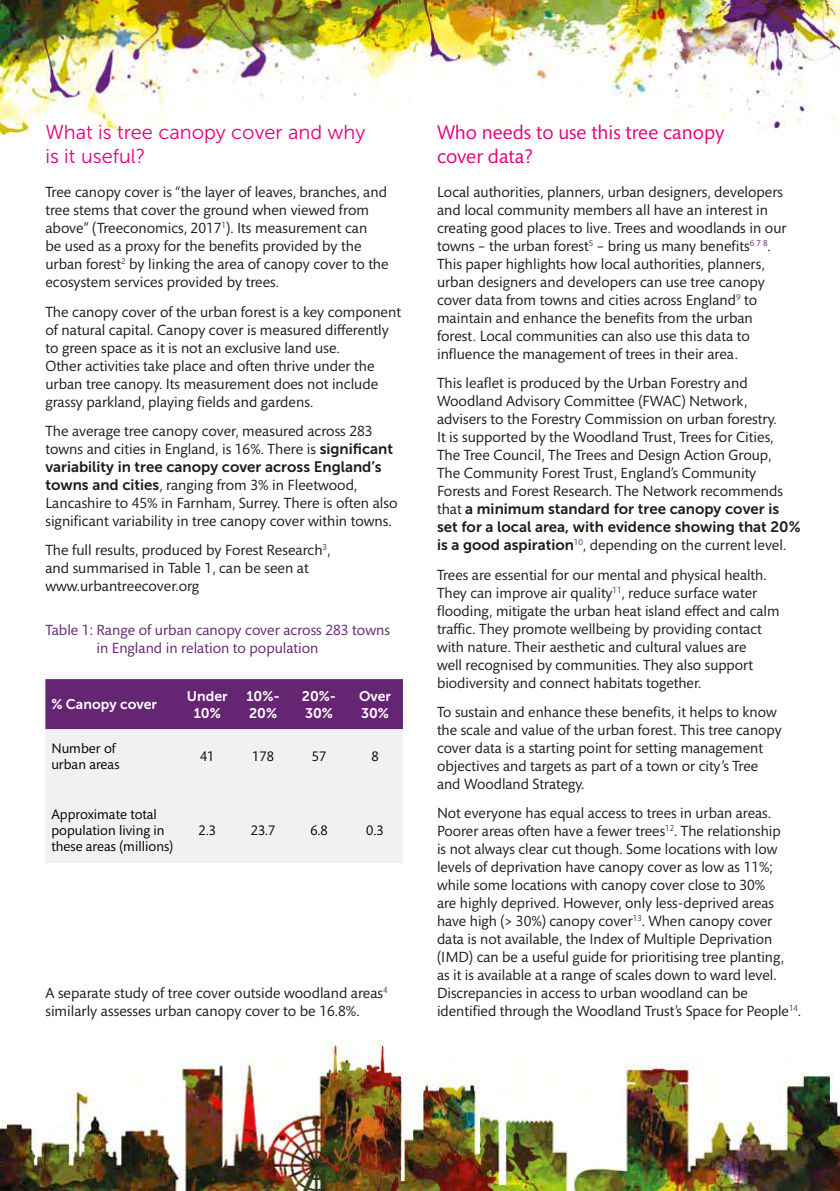
<style>
.page{position:relative;width:840px;height:1191px;background:#fff}
.page>*{position:absolute;margin:0;border:0;box-sizing:border-box;transform-origin:0 0}
.t1{font:20px/24px "Museo Sans 300";color:#e6007d}
.t2{font:20px/24px "Mundo Sans Std";color:#e6007d}
.t3{font:15px/18px "Mundo Sans Std";color:#1d1d1b}
.t4{font:15px/18px "Museo Sans 700";color:#1d1d1b}
.t5{font:15px/18px "Mundo Sans Std";color:#662573}
.t6{font:14px/16px "Mundo Sans Std";color:#000}
.t7{font:14px/16.8px "Museo Sans 700";color:#fff}
.s1{font-family:"Museo Sans 700"}
.s2{font-family:"Mundo Sans Std"}
</style>
<div class="page">
<img style="left:0;top:0;width:839px;height:135px">
<img style="left:0;top:1040px;width:839px;height:151px">
<div style="left:45px;top:679px;width:358px;height:50px;background:#662573"></div>
<div style="left:45px;top:729px;width:358px;height:134px;background:#f1f1f3"></div>
<h1 class="t1" style="left:45px;top:120px;width:321px">What is tree canopy cover and why is it useful?</h1>
<p class="t3" style="left:45px;top:183px;width:344px">Tree canopy cover is “the layer of leaves, branches, and tree stems that cover the ground when viewed from above” (Treeconomics, 2017<sup>1</sup>). Its measurement can<br>be used as a proxy for the benefits provided by the urban forest<sup>2</sup> by linking the area of canopy cover to the ecosystem services provided by trees.</p>
<p class="t3" style="left:45px;top:303px;width:357px">The canopy cover of the urban forest is a key component of natural capital. Canopy cover is measured differently to green space as it is not an exclusive land use.<br>Other activities take place and often thrive under the urban tree canopy. Its measurement does not include grassy parkland, playing fields and gardens.</p>
<p class="t3" style="left:45px;top:422px;width:349px">The average tree canopy cover, measured across 283 towns and cities in England, is 16%. There is <span class="s1">significant</span></p>
<p class="t4" style="left:45px;top:458px;width:337px">variability in tree canopy cover across England’s</p>
<p class="t3" style="left:45px;top:476px;width:353px"><span class="s1">towns and cities</span>, ranging from 3% in Fleetwood,<br>Lancashire to 45% in Farnham, Surrey. There is often also significant variability in tree canopy cover within towns.</p>
<p class="t3" style="left:45px;top:541px;width:286px">The full results, produced by Forest Research<sup>3</sup>, and summarised in Table 1, can be seen at www.urbantreecover.org</p>
<p class="t5" style="left:96px;top:621px;width:295px;text-indent:-51px">Table 1: Range of urban canopy cover across 283 towns in England in relation to population</p>
<p class="t7" style="left:51px;top:696px;width:107px">% Canopy cover</p>
<p class="t7" style="left:187px;top:687px;width:42px;text-align:center">Under<br>10%</p>
<p class="t7" style="left:246px;top:687px;width:35px">10%-<br>20%</p>
<p class="t7" style="left:302px;top:687px;width:36px">20%-<br>30%</p>
<p class="t7" style="left:359px;top:687px;width:33px">Over<br>30%</p>
<p class="t6" style="left:51px;top:740px;width:70px">Number of urban areas</p>
<p class="t6" style="left:200px;top:748px;width:16px">41</p>
<p class="t6" style="left:252px;top:748px;width:23px">178</p>
<p class="t6" style="left:312px;top:748px;width:16px">57</p>
<p class="t6" style="left:371px;top:748px;width:9px">8</p>
<p class="t6" style="left:51px;top:806px;width:123px">Approximate total population living in these areas (millions)</p>
<p class="t6" style="left:198px;top:822px;width:19px">2.3</p>
<p class="t6" style="left:251px;top:822px;width:26px">23.7</p>
<p class="t6" style="left:310px;top:822px;width:19px">6.8</p>
<p class="t6" style="left:366px;top:822px;width:19px">0.3</p>
<p class="t3" style="left:45px;top:984px;width:343px">A separate study of tree cover outside woodland areas<sup>4 </sup>similarly assesses urban canopy cover to be 16.8%.</p>
<h1 class="t2" style="left:437px;top:120px;width:289px">Who needs to use this tree canopy cover data?</h1>
<p class="t3" style="left:437px;top:183px;width:351px">Local authorities, planners, urban designers, developers and local community members all have an interest in creating good places to live. Trees and woodlands in our towns – the urban forest<sup>5</sup> – bring us many benefits<sup>6</sup> <sup>7</sup> <sup>8</sup>.<br>This paper highlights how local authorities, planners, urban designers and developers can use tree canopy cover data from towns and cities across England<sup>9</sup> to maintain and enhance the benefits from the urban forest. Local communities can also use this data to influence the management of trees in their area.</p>
<p class="t3" style="left:437px;top:374px;width:347px">This leaflet is produced by the Urban Forestry and Woodland Advisory Committee (FWAC) Network, advisers to the Forestry Commission on urban forestry.<br>It is supported by the Woodland Trust, Trees for Cities, The Tree Council, The Trees and Design Action Group, The Community Forest Trust, England’s Community Forests and Forest Research. The Network recommends</p>
<p class="t4" style="left:437px;top:500px;width:365px"><span class="s2">that</span> a minimum standard for tree canopy cover is set for a local area, with evidence showing that 20%</p>
<p class="t3" style="left:437px;top:530px;width:350px;line-height:29.4px"><span class="s1">is a good aspiration</span><sup>10</sup>, depending on the current level.<br>Trees are essential for our mental and physical health.</p>
<p class="t3" style="left:437px;top:583px;width:344px">They can improve air quality<sup>11</sup>, reduce surface water flooding, mitigate the urban heat island effect and calm traffic. They promote wellbeing by providing contact with nature. Their aesthetic and cultural values are<br>well recognised by communities. They also support biodiversity and connect habitats together.</p>
<p class="t3" style="left:437px;top:703px;width:346px">To sustain and enhance these benefits, it helps to know the scale and value of the urban forest. This tree canopy cover data is a starting point for setting management objectives and targets as part of a town or city’s Tree and Woodland Strategy.</p>
<p class="t3" style="left:437px;top:804px;width:365px">Not everyone has equal access to trees in urban areas.<br>Poorer areas often have a fewer trees<sup>12</sup>. The relationship<br>is not always clear cut though. Some locations with low levels of deprivation have canopy cover as low as 11%; while some locations with canopy cover close to 30%<br>are highly deprived. However, only less-deprived areas have high (&gt; 30%) canopy cover<sup>13</sup>. When canopy cover data is not available, the Index of Multiple Deprivation (IMD) can be a useful guide for prioritising tree planting,<br>as it is available at a range of scales down to ward level.<br>Discrepancies in access to urban woodland can be identified through the Woodland Trust’s Space for People<sup>14</sup>.</p>
</div>
